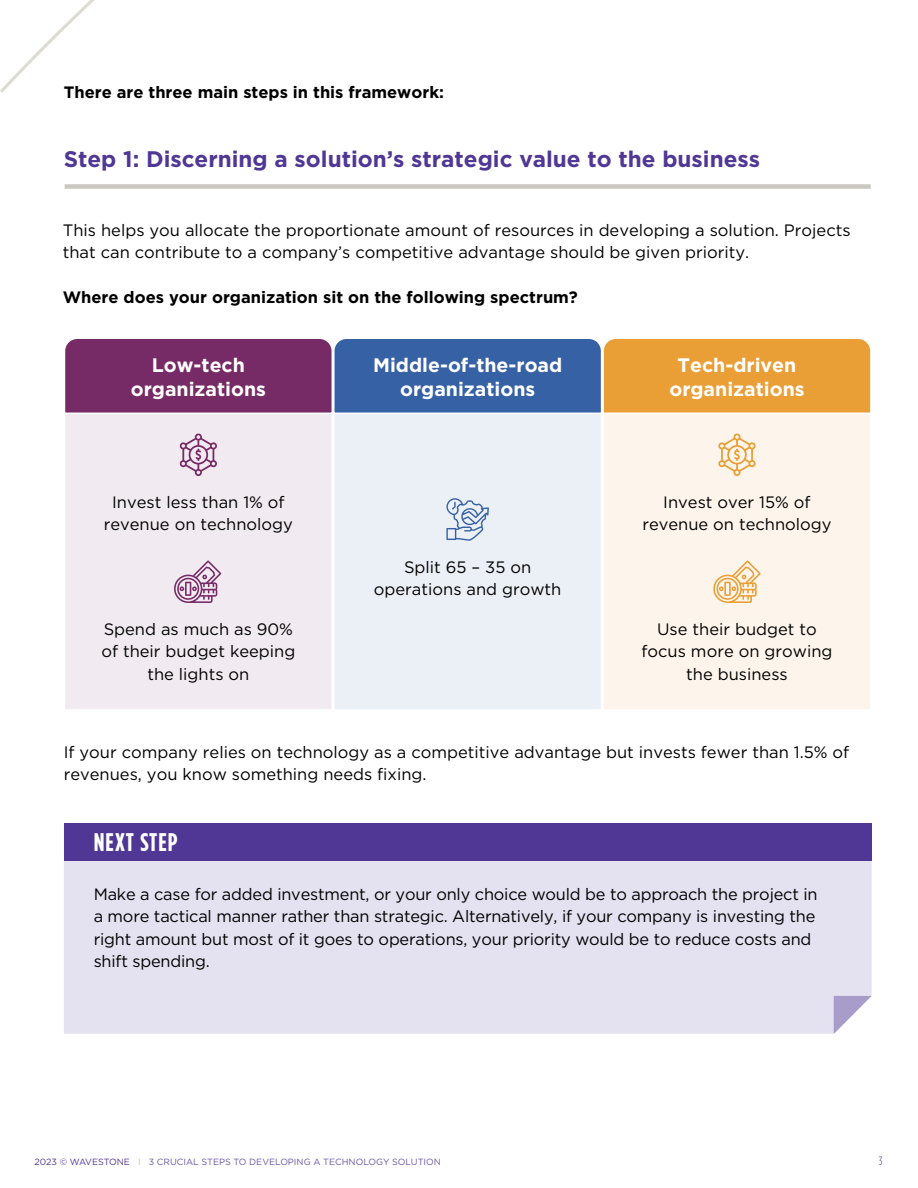
<style>
.page{position:relative;width:918px;height:1188px;background:#fff}
.page>*{position:absolute;margin:0;border:0;box-sizing:border-box;transform-origin:0 0}
.t1{font:700 25.5px "Gotham Condensed";letter-spacing:.045em;color:#fff}
.t2{font:700 22.5px "Gotham";color:#503795}
.t3{font:700 19.5px/24px "Gotham";color:#fff;text-align:center}
.t4{font:16.5px/22.5px "Gotham";color:#000;text-align:center}
.t5{font:700 16.5px "Gotham";color:#000}
.t6{font:300 12px "Gotham Condensed";color:#503795}
.t7{font:9px "Gotham";color:#6b57a5}
.s1{color:#503795}
.s2{color:#c5c2b9}
</style>
<div class="page">
<svg style="left:0;top:0;width:95px;height:93px"></svg>
<div style="left:64px;top:405px;width:269px;height:306px;background:#f1eaf0;border:2px solid #fff"></div>
<div style="left:333px;top:405px;width:269px;height:306px;background:#ebeff6;border:2px solid #fff"></div>
<div style="left:602px;top:405px;width:270px;height:306px;background:#fdf5eb;border:2px solid #fff"></div>
<svg style="left:64px;top:339px;width:808px;height:76px;background:#8c6a71"></svg>
<div style="left:65px;top:184px;width:806px;height:5px;background:#cbc8c0"></div>
<svg style="left:180px;top:433px;width:37px;height:43px"></svg>
<svg style="left:718px;top:433px;width:38px;height:43px"></svg>
<svg style="left:174px;top:560px;width:47px;height:43px"></svg>
<svg style="left:713px;top:560px;width:48px;height:43px"></svg>
<svg style="left:446px;top:498px;width:43px;height:43px"></svg>
<div style="left:64px;top:861px;width:808px;height:173px;background:#e4e1f0"></div>
<svg style="left:834px;top:996px;width:38px;height:38px"></svg>
<div style="left:64px;top:823px;width:808px;height:38px;background:#503795"></div>
<p class="t5" style="left:64px;top:81px;width:382px">There are three main steps in this framework:</p>
<h2 class="t2" style="left:64px;top:144px;width:698px">Step 1: Discerning a solution’s strategic value to the business</h2>
<p class="t4" style="left:63px;top:219px;width:789px;text-align:left">This helps you allocate the proportionate amount of resources in developing a solution. Projects that can contribute to a company’s competitive advantage should be given priority.</p>
<p class="t5" style="left:63px;top:287px;width:517px">Where does your organization sit on the following spectrum?</p>
<p class="t3" style="left:131px;top:353px;width:137px">Low-tech organizations</p>
<p class="t3" style="left:373px;top:353px;width:191px">Middle-of-the-road organizations</p>
<p class="t3" style="left:669px;top:353px;width:137px">Tech-driven organizations</p>
<p class="t4" style="left:104px;top:491px;width:191px">Invest less than 1% of revenue on technology</p>
<p class="t4" style="left:642px;top:491px;width:191px">Invest over 15% of revenue on technology</p>
<p class="t4" style="left:374px;top:555px;width:189px">Split 65 – 35 on operations and growth</p>
<p class="t4" style="left:101px;top:617px;width:195px">Spend as much as 90% of their budget keeping the lights on</p>
<p class="t4" style="left:642px;top:617px;width:192px">Use their budget to focus more on growing the business</p>
<p class="t4" style="left:64px;top:740px;width:787px;text-align:left">If your company relies on technology as a competitive advantage but invests fewer than 1.5% of revenues, you know something needs fixing.</p>
<h1 class="t1" style="left:94px;top:828px;width:86px">NEXT STEP</h1>
<p class="t4" style="left:94px;top:882px;width:725px;text-align:left">Make a case for added investment, or your only choice would be to approach the project in a more tactical manner rather than strategic. Alternatively, if your company is investing the right amount but most of it goes to operations, your priority would be to reduce costs and shift spending.</p>
<p class="t7" style="left:34px;top:1156px;width:408px"><span class="s1">2023 © WAVESTONE</span> <span class="s2">I</span> 3 CRUCIAL STEPS TO DEVELOPING A TECHNOLOGY SOLUTION</p>
<p class="t6" style="left:879px;top:1154px;width:5px">3</p>
</div>
